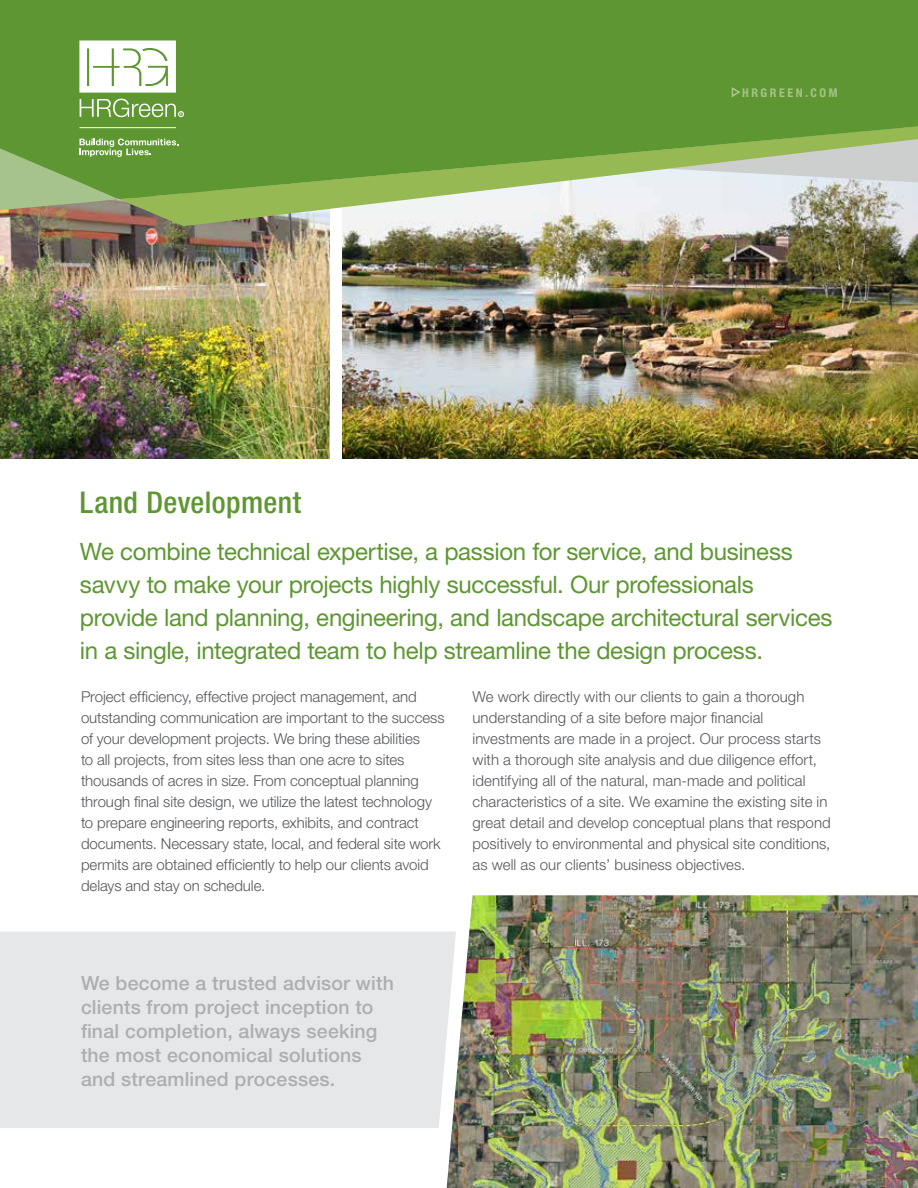
<style>
.page{position:relative;width:918px;height:1188px;background:#fff}
.page>*{position:absolute;margin:0;border:0;box-sizing:border-box;transform-origin:0 0}
.t1{font:500 condensed 30px "Helvetica Neue LT Std";letter-spacing:.015em;color:#5e9732}
.t2{font:24px/33px "Helvetica Neue LT Std";letter-spacing:-.015em;color:#5e9732}
.t3{font:500 19.5px/24px "Helvetica Neue LT Std";letter-spacing:.01em;color:#acaeb1}
.t4{font:300 15px/21px "Helvetica Neue LT Std";color:#54565a}
.t5{font:700 condensed 12px "Helvetica Neue LT Std";letter-spacing:.215em;color:#a6c38a}
</style>
<div class="page">
<img style="left:0;top:210px;width:329px;height:249px">
<img style="left:342px;top:226px;width:576px;height:233px">
<div style="left:0;top:932px;width:447px;height:196px;background:#e6e7e8"></div>
<img style="left:447px;top:895px;width:471px;height:293px">
<svg style="left:119px;top:199px;width:799px;height:27px"></svg>
<svg style="left:0;top:0;width:918px;height:199px;background:#6ea044"></svg>
<svg style="left:79px;top:40px;width:97px;height:53px"></svg>
<svg style="left:80px;top:99px;width:104px;height:18px;background:#85b064"></svg>
<svg style="left:0;top:139px;width:178px;height:71px;background:#7fa859"></svg>
<hr style="left:79px;top:127px;width:97px;height:1px;background:#fff">
<svg style="left:732px;top:88px;width:8px;height:8px"></svg>
<p class="t5" style="left:742px;top:85px;width:97px">HRGREEN.COM</p>
<h1 class="t1" style="left:80px;top:485px;width:223px">Land Development</h1>
<p class="t2" style="left:80px;top:534px;width:754px">We combine technical expertise, a passion for service, and business savvy to make your projects highly successful. Our professionals provide land planning, engineering, and landscape architectural services in a single, integrated team to help streamline the design process.</p>
<p class="t4" style="left:81px;top:685px;width:365px">Project efficiency, effective project management, and outstanding communication are important to the success of your development projects. We bring these abilities<br>to all projects, from sites less than one acre to sites thousands of acres in size. From conceptual planning through final site design, we utilize the latest technology to prepare engineering reports, exhibits, and contract documents. Necessary state, local, and federal site work permits are obtained efficiently to help our clients avoid delays and stay on schedule.</p>
<p class="t4" style="left:472px;top:685px;width:360px">We work directly with our clients to gain a thorough understanding of a site before major financial investments are made in a project. Our process starts with a thorough site analysis and due diligence effort, identifying all of the natural, man-made and political characteristics of a site. We examine the existing site in great detail and develop conceptual plans that respond positively to environmental and physical site conditions, as well as our clients’ business objectives.</p>
<h3 class="t3" style="left:81px;top:971px;width:315px">We become a trusted advisor with clients from project inception to final completion, always seeking the most economical solutions and streamlined processes.</h3>
</div>
